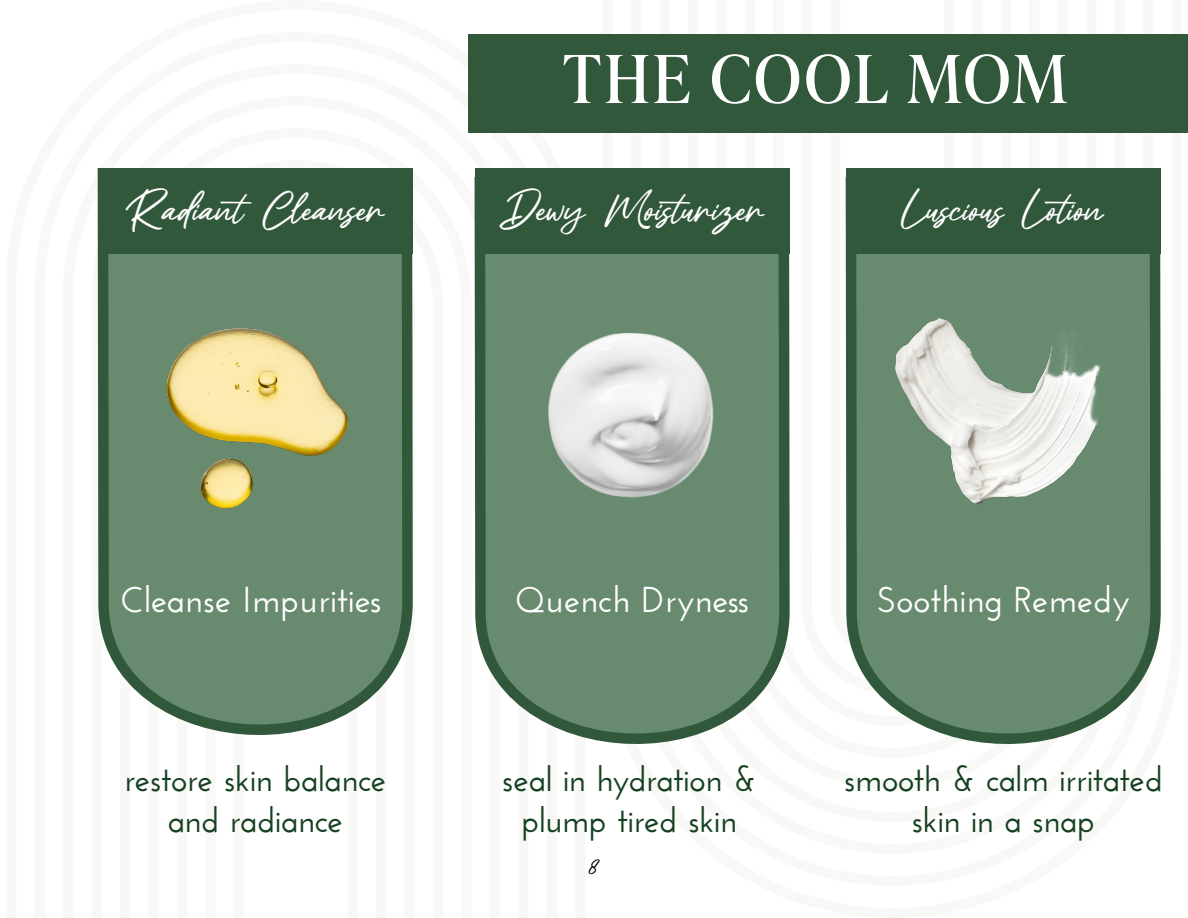
<style>
.page{position:relative;width:1188px;height:918px;background:#fff}
.page>*{position:absolute;margin:0;border:0;box-sizing:border-box;transform-origin:0 0}
.t1{font:66px "Ivy Presto Headline";letter-spacing:.045em;color:#fff}
.t2{font:48px "Maytra";color:#fff}
.t3{font:600 36px "Josefin Sans";color:#fff}
.t4{font:600 34.5px/41.4px "Josefin Sans";letter-spacing:-.015em;color:#164120;text-align:center}
.t5{font:28.5px "Maytra";color:#000}
</style>
<div class="page">
<div style="left:469px;top:34px;width:719px;height:100px;background:#32583c"></div>
<svg style="left:97px;top:173px;width:316px;height:562px;background:#6e8e75"></svg>
<div style="left:98px;top:168px;width:315px;height:85px;background:#32583c"></div>
<img style="left:140px;top:299px;width:230px;height:225px">
<svg style="left:474px;top:182px;width:316px;height:562px;background:#6e8e75"></svg>
<div style="left:475px;top:168px;width:315px;height:85px;background:#32583c"></div>
<img style="left:517px;top:299px;width:230px;height:225px">
<svg style="left:845px;top:182px;width:316px;height:562px;background:#6e8e75"></svg>
<div style="left:846px;top:168px;width:315px;height:85px;background:#32583c"></div>
<img style="left:888px;top:299px;width:230px;height:225px">
<p class="t2" style="left:126px;top:187px;width:260px">Radiant Cleanser</p>
<p class="t1" style="left:563px;top:32px;width:505px">THE COOL MOM</p>
<p class="t2" style="left:500px;top:187px;width:266px">Dewy Moisturizer</p>
<p class="t2" style="left:903px;top:187px;width:202px">Luscious Lotion</p>
<p class="t3" style="left:120px;top:578px;width:263px">Cleanse Impurities</p>
<p class="t4" style="left:124px;top:758px;width:264px">restore skin balance</p>
<p class="t4" style="left:167px;top:800px;width:177px">and radiance</p>
<p class="t3" style="left:515px;top:578px;width:236px">Quench Dryness</p>
<p class="t4" style="left:502px;top:758px;width:257px">seal in hydration &amp; plump tired skin</p>
<p class="t5" style="left:589px;top:851px;width:11px">8</p>
<p class="t3" style="left:876px;top:578px;width:255px">Soothing Remedy</p>
<p class="t4" style="left:844px;top:758px;width:321px">smooth &amp; calm irritated skin in a snap</p>
</div>
